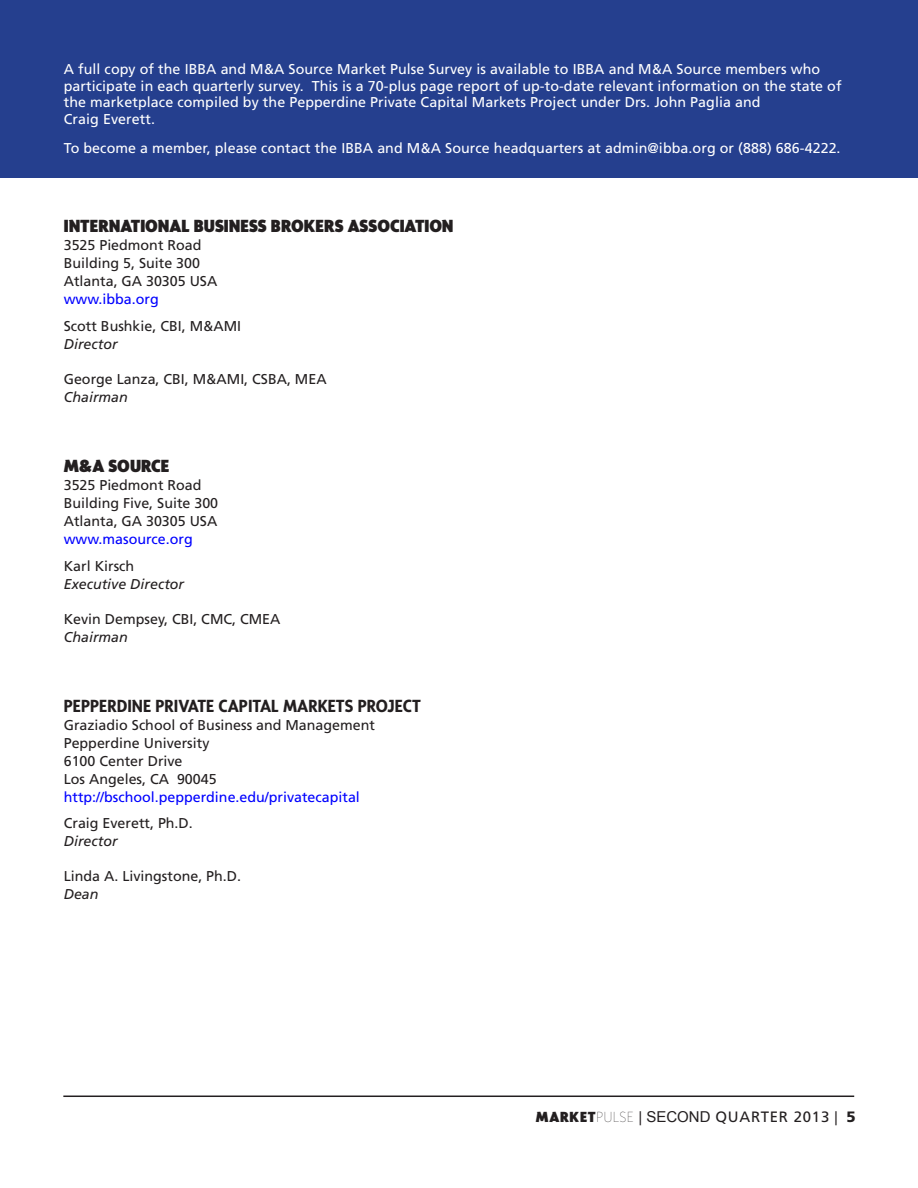
<style>
.page{position:relative;width:918px;height:1188px;background:#fff}
.page>*{position:absolute;margin:0;border:0;box-sizing:border-box;transform-origin:0 0}
.t1{font:900 18px "Sensibility";color:#231f20}
.t2{font:700 18px "Sensibility";color:#231f20}
.t3{font:15px "Frutiger LT Std";letter-spacing:.05em;color:#231f20}
.t4{font:14.25px/16.5px "Frutiger LT Std";letter-spacing:.005em;color:#fff}
.t5{font:14.25px/18px "Frutiger LT Std";color:#231f20}
.t6{font:14.25px "Frutiger LT Std";color:#00f}
.t7{font:italic 14.25px "Frutiger LT Std";color:#231f20}
.s1{font-style:italic}
.s2{font-family:"Sensibility";font-weight:900}
.s3{font-family:"Sensibility";font-weight:100}
.s4{font-family:"Arial"}
.s5{font-weight:900}
</style>
<div class="page">
<hr style="left:63px;top:1096px;width:791px;height:1px;background:#231f20">
<div style="left:0;top:0;width:918px;height:178px;background:#253f8e"></div>
<p class="t4" style="left:64px;top:61px;width:779px">A full copy of the IBBA and M&amp;A Source Market Pulse Survey is available to IBBA and M&amp;A Source members who participate in each quarterly survey. This is a 70-plus page report of up-to-date relevant information on the state of the marketplace compiled by the Pepperdine Private Capital Markets Project under Drs. John Paglia and<br>Craig Everett.</p>
<p class="t4" style="left:64px;top:140px;width:778px">To become a member, please contact the IBBA and M&amp;A Source headquarters at admin@ibba.org or (888) 686-4222.</p>
<p class="t1" style="left:64px;top:216px;width:391px">INTERNATIONAL BUSINESS BROKERS ASSOCIATION</p>
<p class="t5" style="left:64px;top:237px;width:139px">3525 Piedmont Road</p>
<p class="t5" style="left:64px;top:255px;width:138px">Building 5, Suite 300</p>
<p class="t5" style="left:64px;top:273px;width:155px">Atlanta, GA 30305 USA</p>
<p class="t6" style="left:64px;top:291px;width:97px">www.ibba.org</p>
<p class="t5" style="left:64px;top:317px;width:179px">Scott Bushkie, CBI, M&amp;AMI</p>
<p class="t7" style="left:64px;top:336px;width:55px">Director</p>
<p class="t5" style="left:64px;top:370px;width:264px">George Lanza, CBI, M&amp;AMI, CSBA, MEA<br><span class="s1">Chairman</span></p>
<p class="t1" style="left:64px;top:456px;width:107px">M&amp;A SOURCE</p>
<p class="t5" style="left:64px;top:476px;width:139px">3525 Piedmont Road</p>
<p class="t5" style="left:64px;top:494px;width:156px">Building Five, Suite 300</p>
<p class="t5" style="left:64px;top:512px;width:155px">Atlanta, GA 30305 USA</p>
<p class="t6" style="left:64px;top:531px;width:131px">www.masource.org</p>
<p class="t5" style="left:64px;top:557px;width:72px">Karl Kirsch</p>
<p class="t7" style="left:64px;top:575px;width:122px">Executive Director</p>
<p class="t5" style="left:64px;top:610px;width:218px">Kevin Dempsey, CBI, CMC, CMEA<br><span class="s1">Chairman</span></p>
<p class="t2" style="left:64px;top:695px;width:359px">PEPPERDINE PRIVATE CAPITAL MARKETS PROJECT</p>
<p class="t5" style="left:64px;top:716px;width:313px">Graziadio School of Business and Management</p>
<p class="t5" style="left:64px;top:734px;width:147px">Pepperdine University</p>
<p class="t5" style="left:64px;top:752px;width:120px">6100 Center Drive</p>
<p class="t5" style="left:64px;top:770px;width:154px">Los Angeles, CA 90045</p>
<p class="t6" style="left:64px;top:788px;width:298px">http://bschool.pepperdine.edu/privatecapital</p>
<p class="t5" style="left:64px;top:814px;width:131px">Craig Everett, Ph.D.</p>
<p class="t7" style="left:64px;top:833px;width:55px">Director</p>
<p class="t5" style="left:64px;top:867px;width:179px">Linda A. Livingstone, Ph.D.</p>
<p class="t7" style="left:64px;top:886px;width:36px">Dean</p>
<p class="t3" style="left:536px;top:1108px;width:322px"><span class="s2">MARKET</span><span class="s3">PULSE</span> <span class="s4">| SECOND</span> QUARTER 2013 <span class="s4">|</span> <span class="s5">5</span></p>
</div>
